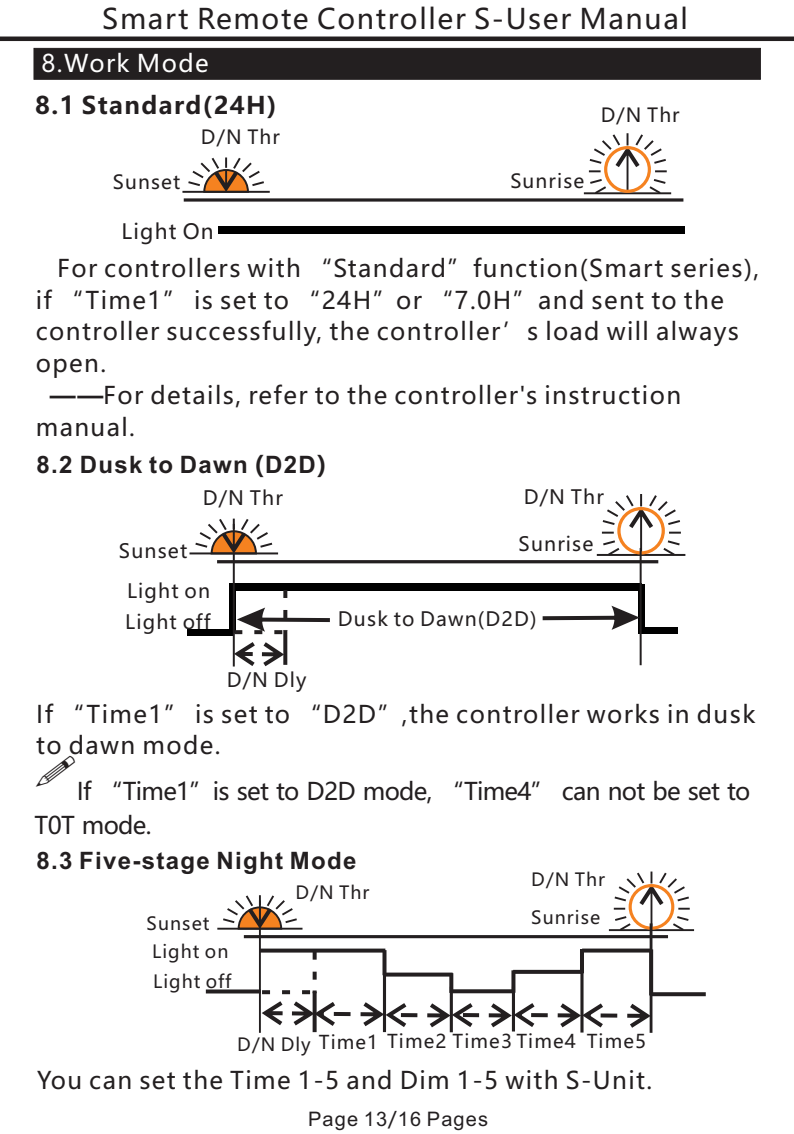
<style>
.page{position:relative;width:794px;height:1134px;background:#fff}
.page>*{position:absolute;margin:0;border:0;box-sizing:border-box;transform-origin:0 0}
.t1{font:28px "Microsoft Ya Hei";letter-spacing:.06em;color:#231f20}
.t2{font:24px/31.6px "Microsoft Ya Hei";letter-spacing:.06em;color:#231f20}
.t3{font:24px/34px "Microsoft Ya Hei";letter-spacing:-.03em;color:#231f20}
.t4{font:700 24px "Arial";letter-spacing:.055em;color:#231f20}
.t5{font:700 24px "Microsoft Ya Hei";letter-spacing:.06em;color:#231f20}
.t6{font:24px "Microsoft Ya Hei";letter-spacing:.06em;color:#fff}
.t7{font:20.8px "Microsoft Ya Hei";letter-spacing:.06em;color:#231f20}
.t8{font:20px "Arial";letter-spacing:.055em;color:#231f20}
.t9{font:19.6px/30.8px "Microsoft Ya Hei";letter-spacing:.06em;color:#231f20}
.t10{font:19.2px "Microsoft Ya Hei";letter-spacing:.06em;color:#231f20}
.t11{font:18.8px "Microsoft Ya Hei";letter-spacing:.06em;color:#231f20}
.t12{font:18px/30px "Microsoft Ya Hei";letter-spacing:.06em;color:#231f20}
.s1{font-weight:700}
.s2{font-family:"Microsoft Ya Hei"}
</style>
<div class="page">
<hr style="left:0;top:37px;width:794px;height:4px;background:#231f20">
<div style="left:33px;top:48px;width:728px;height:32px;background:#231f20"></div>
<div style="left:218px;top:226px;width:466px;height:8px;background:#000"></div>
<svg style="left:184px;top:198px;width:499px;height:4px;background:#4e4a4b"></svg>
<hr style="left:182px;top:191px;width:88px;height:2px;background:#231f20">
<svg style="left:186px;top:157px;width:80px;height:36px"></svg>
<hr style="left:584px;top:192px;width:87px;height:2px;background:#231f20">
<svg style="left:587px;top:133px;width:81px;height:62px"></svg>
<div style="left:230px;top:584px;width:412px;height:7px;background:#000"></div>
<div style="left:638px;top:584px;width:7px;height:49px;background:#000"></div>
<svg style="left:542px;top:606px;width:97px;height:24px"></svg>
<div style="left:638px;top:628px;width:40px;height:6px;background:#000"></div>
<div style="left:230px;top:584px;width:6px;height:49px;background:#000"></div>
<div style="left:187px;top:630px;width:47px;height:6px;background:#000"></div>
<hr style="left:232px;top:524px;width:3px;height:142px;background:#231f20">
<hr style="left:217px;top:560px;width:441px;height:3px;background:#231f20">
<hr style="left:189px;top:552px;width:89px;height:2px;background:#231f20">
<svg style="left:193px;top:518px;width:81px;height:37px"></svg>
<hr style="left:597px;top:554px;width:88px;height:2px;background:#231f20">
<svg style="left:600px;top:494px;width:82px;height:62px"></svg>
<hr style="left:639px;top:548px;width:3px;height:117px;background:#231f20">
<hr style="left:283px;top:630px;width:4px;height:35px;background:#231f20">
<svg style="left:234px;top:642px;width:50px;height:24px"></svg>
<svg style="left:234px;top:590px;width:96px;height:44px"></svg>
<hr style="left:244px;top:935px;width:424px;height:3px;background:#231f20">
<hr style="left:217px;top:928px;width:85px;height:2px;background:#231f20">
<svg style="left:221px;top:895px;width:78px;height:35px"></svg>
<hr style="left:609px;top:929px;width:85px;height:2px;background:#231f20">
<svg style="left:612px;top:871px;width:79px;height:61px"></svg>
<hr style="left:259px;top:900px;width:2px;height:133px;background:#231f20">
<svg style="left:649px;top:923px;width:4px;height:110px"></svg>
<hr style="left:383px;top:973px;width:3px;height:59px;background:#231f20">
<hr style="left:450px;top:987px;width:2px;height:45px;background:#231f20">
<svg style="left:206px;top:989px;width:55px;height:4px"></svg>
<svg style="left:260px;top:948px;width:125px;height:4px"></svg>
<svg style="left:382px;top:950px;width:4px;height:25px"></svg>
<svg style="left:383px;top:972px;width:69px;height:4px"></svg>
<svg style="left:449px;top:973px;width:4px;height:20px"></svg>
<svg style="left:452px;top:989px;width:59px;height:4px"></svg>
<svg style="left:511px;top:970px;width:4px;height:23px"></svg>
<svg style="left:513px;top:970px;width:67px;height:4px"></svg>
<hr style="left:580px;top:949px;width:4px;height:24px;background:#231f20">
<svg style="left:582px;top:948px;width:68px;height:4px"></svg>
<svg style="left:649px;top:949px;width:4px;height:46px"></svg>
<svg style="left:651px;top:992px;width:55px;height:4px"></svg>
<hr style="left:512px;top:986px;width:2px;height:45px;background:#231f20">
<hr style="left:580px;top:969px;width:3px;height:63px;background:#231f20">
<svg style="left:313px;top:994px;width:4px;height:38px"></svg>
<svg style="left:262px;top:1001px;width:389px;height:27px"></svg>
<svg style="left:262px;top:952px;width:55px;height:42px"></svg>
<p class="t1" style="left:102px;top:6px;width:587px">Smart Remote Controller S-User Manual</p>
<p class="t6" style="left:41px;top:52px;width:169px">8.Work Mode</p>
<p class="t5" style="left:35px;top:95px;width:243px">8.1 Standard(24H)</p>
<p class="t10" style="left:600px;top:107px;width:80px">D/N Thr</p>
<p class="t10" style="left:113px;top:173px;width:69px">Sunset</p>
<p class="t10" style="left:201px;top:129px;width:80px">D/N Thr</p>
<p class="t7" style="left:122px;top:222px;width:94px">Light On</p>
<p class="t10" style="left:510px;top:172px;width:75px">Sunrise</p>
<p class="t2" style="left:57px;top:255px;width:703px">For controllers with “Standard”function(Smart series),</p>
<p class="t2" style="left:36px;top:286px;width:689px">if “Time1” is set to “24H”or “7.0H”and sent to the</p>
<p class="t2" style="left:36px;top:318px;width:704px">controller successfully, the controller’s load will always</p>
<p class="t2" style="left:36px;top:350px;width:72px">open.</p>
<p class="t2" style="left:50px;top:381px;width:632px"><span class="s1">——</span>For details, refer to the controller's instruction</p>
<p class="t2" style="left:36px;top:413px;width:101px">manual.</p>
<p class="t4" style="left:36px;top:456px;width:292px">8.2 Dusk to Dawn <span class="s2">(</span>D2D<span class="s2">)</span></p>
<p class="t9" style="left:203px;top:484px;width:82px">D/N Thr</p>
<p class="t9" style="left:524px;top:483px;width:82px">D/N Thr</p>
<p class="t9" style="left:119px;top:537px;width:70px">Sunset</p>
<p class="t9" style="left:518px;top:530px;width:76px">Sunrise</p>
<p class="t9" style="left:125px;top:577px;width:87px">Light on<br>Light off</p>
<p class="t9" style="left:338px;top:605px;width:200px">Dusk to Dawn(D2D)</p>
<p class="t9" style="left:227px;top:666px;width:81px">D/N Dly</p>
<p class="t2" style="left:36px;top:700px;width:721px">If “Time1” is set to “D2D”,the controller works in dusk to dawn mode.</p>
<p class="t3" style="left:35px;top:776px;width:717px;text-indent:42px">If “Time1”is set to D2D mode, “Time4” can not be set to<br>T0T mode.</p>
<p class="t4" style="left:36px;top:852px;width:322px">8.3 Five-stage Night Mode</p>
<p class="t12" style="left:531px;top:866px;width:75px">D/N Thr</p>
<p class="t12" style="left:296px;top:879px;width:75px">D/N Thr</p>
<p class="t12" style="left:147px;top:910px;width:65px">Sunset</p>
<p class="t12" style="left:531px;top:904px;width:71px">Sunrise</p>
<p class="t12" style="left:152px;top:938px;width:81px">Light on<br>Light off</p>
<p class="t11" style="left:319px;top:1033px;width:329px">Time1 Time2 Time3 Time4 Time5</p>
<p class="t12" style="left:237px;top:1031px;width:75px">D/N Dly</p>
<p class="t2" style="left:37px;top:1066px;width:617px">You can set the Time 1-5 and Dim 1-5 with S-Unit.</p>
<p class="t8" style="left:308px;top:1112px;width:181px">Page 13<span class="s2">/</span>16 Pages</p>
</div>
